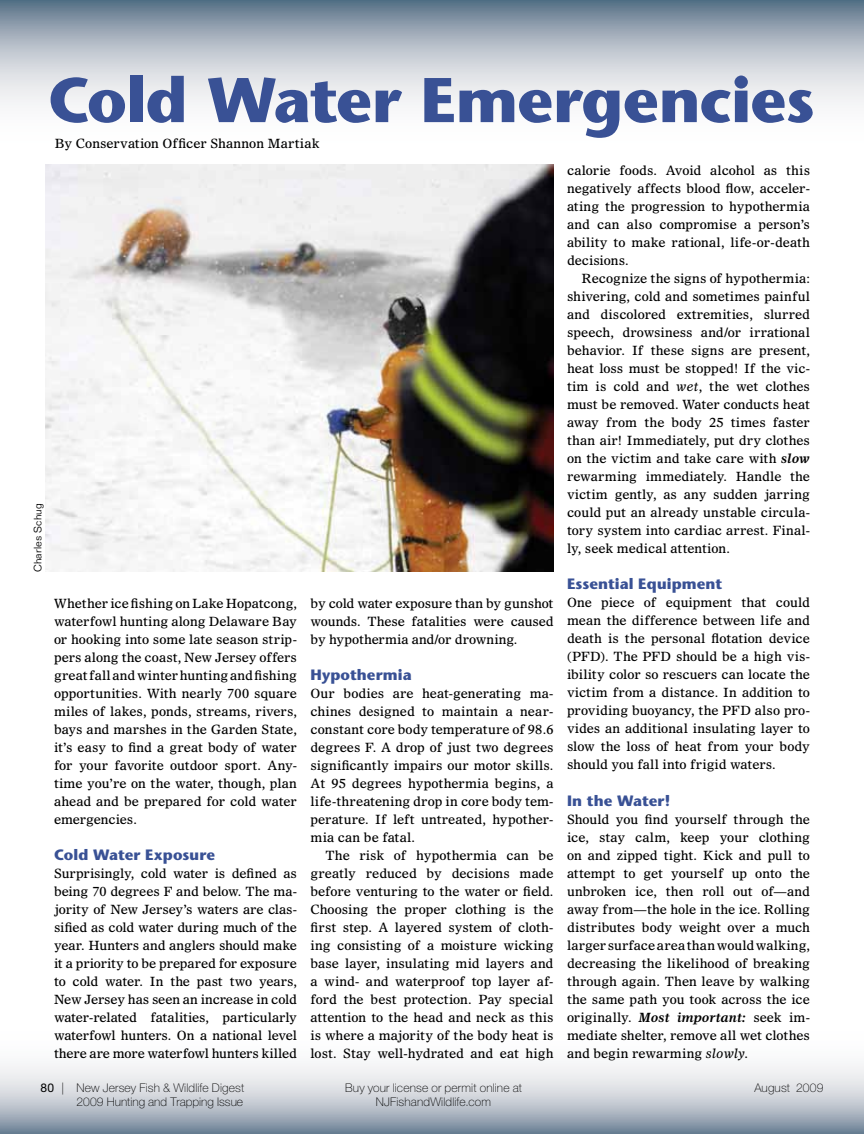
<style>
.page{position:relative;width:864px;height:1134px;background:#fff}
.page>*{position:absolute;margin:0;border:0;box-sizing:border-box;transform-origin:0 0}
.t1{font:700 63px "Stone Sans Std";letter-spacing:-.015em;color:#395195}
.t2{font:700 15px "Stone Sans Std";letter-spacing:.005em;color:#395195}
.t3{font:12.75px/18px "Olympian LT Std";color:#000;text-align:justify}
.t4{font:100 12px "Helvetica Neue";letter-spacing:.01em;color:#000}
.t5{font:300 10.5px "Folio";letter-spacing:.02em;color:#000}
.s1{font-style:italic}
.s2{font-weight:700;font-style:italic}
.s3{font-weight:400}
</style>
<div class="page">
<svg style="left:0;top:0;width:864px;height:105px;background:#b7c0ca"></svg>
<svg style="left:0;top:1066px;width:864px;height:68px;background:#c0c7d0"></svg>
<img style="left:45px;top:164px;width:509px;height:407px">
<h1 class="t1" style="left:48px;top:63px;width:768px">Cold Water Emergencies</h1>
<p class="t3" style="left:55px;top:134px;width:266px">By Conservation Officer Shannon Martiak</p>
<p class="t5" style="left:32px;top:572px;width:70px;rotate:-90deg">Charles Schug</p>
<p class="t3" style="left:54px;top:594px;width:245px">Whether ice fishing on Lake Hopatcong, waterfowl hunting along Delaware Bay or hooking into some late season strip&shy;pers along the coast, New Jersey offers great fall and winter hunting and fishing opportunities. With nearly 700 square miles of lakes, ponds, streams, rivers, bays and marshes in the Garden State, it’s easy to find a great body of water for your favorite outdoor sport. Any&shy;time you’re on the water, though, plan ahead and be prepared for cold water emergencies.</p>
<p class="t2" style="left:54px;top:846px;width:162px">Cold Water Exposure</p>
<p class="t3" style="left:54px;top:865px;width:245px">Surprisingly, cold water is defined as being 70 degrees F and below. The ma&shy;jority of New Jersey’s waters are clas&shy;sified as cold water during much of the year. Hunters and anglers should make it a priority to be prepared for exposure to cold water. In the past two years, New Jersey has seen an increase in cold water-related fatalities, particularly waterfowl hunters. On a national level there are more waterfowl hunters killed</p>
<p class="t3" style="left:311px;top:594px;width:245px">by cold water exposure than by gunshot wounds. These fatalities were caused by hypothermia and/or drowning.</p>
<p class="t2" style="left:310px;top:666px;width:103px">Hypothermia</p>
<p class="t3" style="left:310px;top:685px;width:245px">Our bodies are heat-generating ma&shy;chines designed to maintain a near&shy;constant core body temperature of 98.6 degrees F. A drop of just two degrees significantly impairs our motor skills.<br>At 95 degrees hypothermia begins, a life-threatening drop in core body tem&shy;perature. If left untreated, hypother&shy;mia can be fatal.</p>
<p class="t3" style="left:310px;top:847px;width:245px;text-indent:15px">The risk of hypothermia can be greatly reduced by decisions made before venturing to the water or field.<br>Choosing the proper clothing is the first step. A layered system of cloth&shy;ing consisting of a moisture wicking base layer, insulating mid layers and a wind- and waterproof top layer af&shy;ford the best protection. Pay special attention to the head and neck as this is where a majority of the body heat is lost. Stay well-hydrated and eat high</p>
<p class="t3" style="left:567px;top:161px;width:245px">calorie foods. Avoid alcohol as this negatively affects blood flow, acceler&shy;ating the progression to hypothermia and can also compromise a person’s ability to make rational, life-or-death decisions.</p>
<p class="t3" style="left:567px;top:269px;width:245px;text-indent:15px">Recognize the signs of hypothermia: shivering, cold and sometimes painful and discolored extremities, slurred speech, drowsiness and/or irrational behavior. If these signs are present, heat loss must be stopped! If the vic&shy;tim is cold and <span class="s1">wet</span>, the wet clothes must be removed. Water conducts heat away from the body 25 times faster than air! Immediately, put dry clothes on the victim and take care with <span class="s2">slow </span>rewarming immediately. Handle the victim gently, as any sudden jarring could put an already unstable circula&shy;tory system into cardiac arrest. Final&shy;ly, seek medical attention.</p>
<p class="t2" style="left:567px;top:575px;width:157px">Essential Equipment</p>
<p class="t3" style="left:567px;top:594px;width:245px">One piece of equipment that could mean the difference between life and death is the personal flotation device (PFD). The PFD should be a high vis&shy;ibility color so rescuers can locate the victim from a distance. In addition to providing buoyancy, the PFD also pro&shy;vides an additional insulating layer to slow the loss of heat from your body should you fall into frigid waters.</p>
<p class="t2" style="left:567px;top:792px;width:105px">In the Water!</p>
<p class="t3" style="left:567px;top:810px;width:245px">Should you find yourself through the ice, stay calm, keep your clothing on and zipped tight. Kick and pull to attempt to get yourself up onto the unbroken ice, then roll out of—and away from—the hole in the ice. Rolling distributes body weight over a much larger surface area than would walking, decreasing the likelihood of breaking through again. Then leave by walking the same path you took across the ice originally. <span class="s2">Most important:</span> seek im&shy;mediate shelter, remove all wet clothes and begin rewarming <span class="s1">slowly</span>.</p>
<p class="t4" style="left:40px;top:1081px;width:205px"><span class="s3">80</span> | New Jersey Fish &amp; Wildlife Digest</p>
<p class="t4" style="left:345px;top:1081px;width:178px">Buy your license or permit online at</p>
<p class="t4" style="left:754px;top:1081px;width:71px">August 2009</p>
<p class="t4" style="left:76px;top:1095px;width:168px">2009 Hunting and Trapping Issue</p>
<p class="t4" style="left:376px;top:1095px;width:117px">NJFishandWildlife.com</p>
</div>
